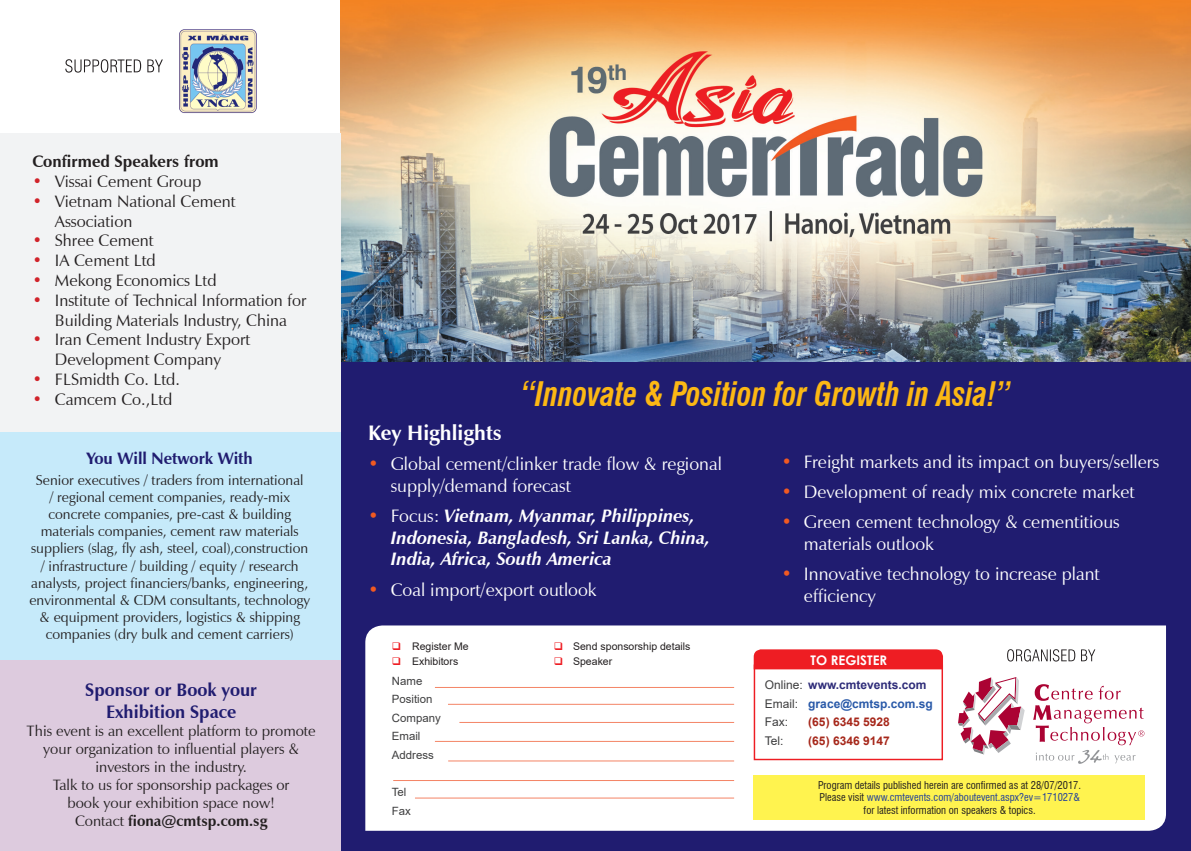
<style>
.page{position:relative;width:1191px;height:851px;background:#fff}
.page>*{position:absolute;margin:0;border:0;box-sizing:border-box;transform-origin:0 0}
.t1{font:italic 700 condensed 33px "Swiss 721 BT";color:#fcb814;scale:.9 1}
.t2{font:700 21px "Zapf Humanist 601 BT";color:#fff}
.t3{font:18px/21.6px "Zapf Humanist 601 BT";color:#fff}
.t4{font:italic 700 18px/21.6px "Zapf Humanist 601 BT";color:#fff}
.t5{font:700 18px/21.6px "Zapf Humanist 601 BT";color:#201c70;text-align:center}
.t6{font:16.5px/19.8px "Zapf Humanist 601 BT";color:#231f20;text-align:center}
.t7{font:700 16.5px "Zapf Humanist 601 BT";color:#231f20}
.t8{font:700 16.5px "Zapf Humanist 601 BT";color:#201c70}
.t9{font:15px/18px "Zapf Humanist 601 BT";color:#231f20;text-align:center}
.t10{font:700 15px "Zapf Humanist 601 BT";color:#231f20}
.t11{font:14.25px/17.1px "Zapf Humanist 601 BT";color:#231f20;text-align:center}
.t12{font:700 13.2px "Century Gothic";color:#fff}
.t13{font:700 12px "Arial";color:#2e2c79}
.t14{font:700 12px "Arial";color:#2959a8}
.t15{font:700 12px "Arial";color:#a6271a}
.t16{font:12px "Arial";color:#3e3e3f}
.t17{font:11.4px/18.6px "Arial";color:#3e3e3f}
.t18{font:condensed 10.5px "Swiss 721 BT";color:#231f20}
.t19{font:condensed 10.5px "Swiss 721 BT";color:#223f99}
.t20{font:10.5px "Arial";color:#231f20}
.s1{color:#d1232a}
.s2{font-weight:400}
.s3{color:#f15921}
.s4{font-weight:400;font-style:normal;color:#f15921}
.s5{font-weight:400;font-style:normal}
.s6{color:#ee1d23}
.s7{font-weight:400;color:#3e3e3f}
.s8{color:#231f20}
</style>
<div class="page">
<div style="left:340px;top:0;width:851px;height:850px;background:#201c70"></div>
<img style="left:340px;top:0;width:851px;height:361px">
<div style="left:365px;top:625px;width:801px;height:205px;background:#fff"></div>
<svg style="left:1007px;top:649px;width:88px;height:12px"></svg>
<svg style="left:958px;top:677px;width:66px;height:77px;background:#dcafbc"></svg>
<svg style="left:1033px;top:684px;width:111px;height:79px;background:#f2dee4"></svg>
<hr style="left:435px;top:687px;width:299px;height:1px;background:#f48465">
<hr style="left:448px;top:704px;width:286px;height:1px;background:#f48465">
<hr style="left:459px;top:722px;width:275px;height:1px;background:#f48465">
<hr style="left:435px;top:741px;width:299px;height:1px;background:#f48465">
<hr style="left:448px;top:760px;width:286px;height:1px;background:#f48465">
<hr style="left:393px;top:780px;width:341px;height:1px;background:#f48465">
<hr style="left:415px;top:797px;width:319px;height:1px;background:#f48465">
<div style="left:753px;top:664px;width:190px;height:96px;border:1px solid #ee1d23"></div>
<div style="left:753px;top:649px;width:190px;height:20px;background:#ee1d23"></div>
<div style="left:753px;top:774px;width:392px;height:45px;background:#fff34f"></div>
<div style="left:0;top:431px;width:340px;height:229px;background:#c6eafa"></div>
<div style="left:0;top:660px;width:340px;height:190px;background:#ddcbde"></div>
<div style="left:0;top:133px;width:340px;height:298px;background:#f2f3f4"></div>
<img style="left:179px;top:29px;width:78px;height:84px">
<svg style="left:65px;top:59px;width:98px;height:14px"></svg>
<p class="t7" style="left:32px;top:151px;width:188px">Confirmed Speakers from</p>
<p class="t6" style="left:32px;top:171px;width:171px"><span class="s1">•</span> Vissai Cement Group</p>
<p class="t6" style="left:55px;top:191px;width:182px;text-align:left;text-indent:-22px"><span class="s1">•</span> Vietnam National Cement<br>Association</p>
<p class="t6" style="left:32px;top:231px;width:123px"><span class="s1">•</span> Shree Cement</p>
<p class="t6" style="left:32px;top:250px;width:125px"><span class="s1">•</span> IA Cement Ltd</p>
<p class="t6" style="left:32px;top:270px;width:186px"><span class="s1">•</span> Mekong Economics Ltd</p>
<p class="t6" style="left:32px;top:290px;width:276px"><span class="s1">•</span> Institute of Technical Information for<br>Building Materials Industry, China</p>
<p class="t6" style="left:32px;top:330px;width:219px"><span class="s1">•</span> Iran Cement Industry Export<br>Development Company</p>
<p class="t6" style="left:32px;top:369px;width:149px"><span class="s1">•</span> FLSmidth Co. Ltd.</p>
<p class="t6" style="left:32px;top:389px;width:142px"><span class="s1">•</span> Camcem Co.,Ltd</p>
<p class="t8" style="left:86px;top:447px;width:168px">You Will Network With</p>
<p class="t11" style="left:29px;top:471px;width:282px">Senior executives / traders from international<br>/ regional cement companies, ready-mix concrete companies, pre-cast &amp; building materials companies, cement raw materials suppliers (slag, fly ash, steel, coal),construction / infrastructure / building / equity / research analysts, project financiers/banks, engineering, environmental &amp; CDM consultants, technology &amp; equipment providers, logistics &amp; shipping companies (dry bulk and cement carriers)</p>
<p class="t5" style="left:85px;top:679px;width:173px">Sponsor or Book your<br>Exhibition Space</p>
<p class="t9" style="left:27px;top:721px;width:291px">This event is an excellent platform to promote your organization to influential players &amp; investors in the industry.</p>
<p class="t9" style="left:53px;top:775px;width:238px">Talk to us for sponsorship packages or book your exhibition space now!</p>
<p class="t10" style="left:75px;top:811px;width:194px"><span class="s2">Contact</span> fiona@cmtsp.com.sg</p>
<p class="t1" style="left:521px;top:374px;width:545px">“Innovate &amp; Position for Growth in Asia!”</p>
<p class="t2" style="left:368px;top:420px;width:135px">Key Highlights</p>
<p class="t3" style="left:391px;top:453px;width:332px;text-indent:-23px"><span class="s3">•</span> Global cement/clinker trade flow &amp; regional supply/demand forecast</p>
<p class="t4" style="left:391px;top:505px;width:321px;text-indent:-23px"><span class="s4">•</span> <span class="s5">Focus:</span> Vietnam, Myanmar, Philippines,<br>Indonesia, Bangladesh, Sri Lanka, China,<br>India, Africa, South America</p>
<p class="t3" style="left:368px;top:578px;width:230px"><span class="s3">•</span> Coal import/export outlook</p>
<p class="t20" style="left:392px;top:638px;width:78px"><span class="s6">❑</span> Register Me</p>
<p class="t20" style="left:554px;top:638px;width:138px"><span class="s6">❑</span> Send sponsorship details</p>
<p class="t20" style="left:392px;top:653px;width:68px"><span class="s6">❑</span> Exhibitors</p>
<p class="t20" style="left:554px;top:653px;width:60px"><span class="s6">❑</span> Speaker</p>
<p class="t17" style="left:392px;top:671px;width:32px">Name</p>
<p class="t17" style="left:392px;top:689px;width:42px">Position</p>
<p class="t17" style="left:392px;top:708px;width:50px">Company</p>
<p class="t17" style="left:392px;top:727px;width:30px">Email</p>
<p class="t17" style="left:392px;top:745px;width:43px">Address</p>
<p class="t17" style="left:392px;top:782px;width:21px">Tel<br>Fax</p>
<p class="t3" style="left:781px;top:451px;width:379px"><span class="s3">•</span> Freight markets and its impact on buyers/sellers</p>
<p class="t3" style="left:781px;top:481px;width:355px"><span class="s3">•</span> Development of ready mix concrete market</p>
<p class="t3" style="left:804px;top:511px;width:317px;text-indent:-22px"><span class="s3">•</span> Green cement technology &amp; cementitious materials outlook</p>
<p class="t3" style="left:804px;top:563px;width:297px;text-indent:-22px"><span class="s3">•</span> Innovative technology to increase plant efficiency</p>
<p class="t12" style="left:810px;top:649px;width:78px">TO REGISTER</p>
<p class="t13" style="left:765px;top:676px;width:163px"><span class="s7">Online:</span> www.cmtevents.com</p>
<p class="t14" style="left:765px;top:695px;width:169px"><span class="s7">Email:</span> grace@cmtsp.com.sg</p>
<p class="t16" style="left:765px;top:713px;width:25px">Fax:</p>
<p class="t15" style="left:808px;top:713px;width:83px">(65) 6345 5928</p>
<p class="t16" style="left:765px;top:732px;width:20px">Tel:</p>
<p class="t15" style="left:808px;top:731px;width:83px">(65) 6346 9147</p>
<p class="t18" style="left:818px;top:778px;width:264px">Program details published herein are confirmed as at 28/07/2017.</p>
<p class="t19" style="left:819px;top:790px;width:262px"><span class="s8">Please visit</span> www.cmtevents.com/aboutevent.aspx?ev=171027&amp;</p>
<p class="t18" style="left:863px;top:803px;width:174px">for latest information on speakers &amp; topics.</p>
</div>
